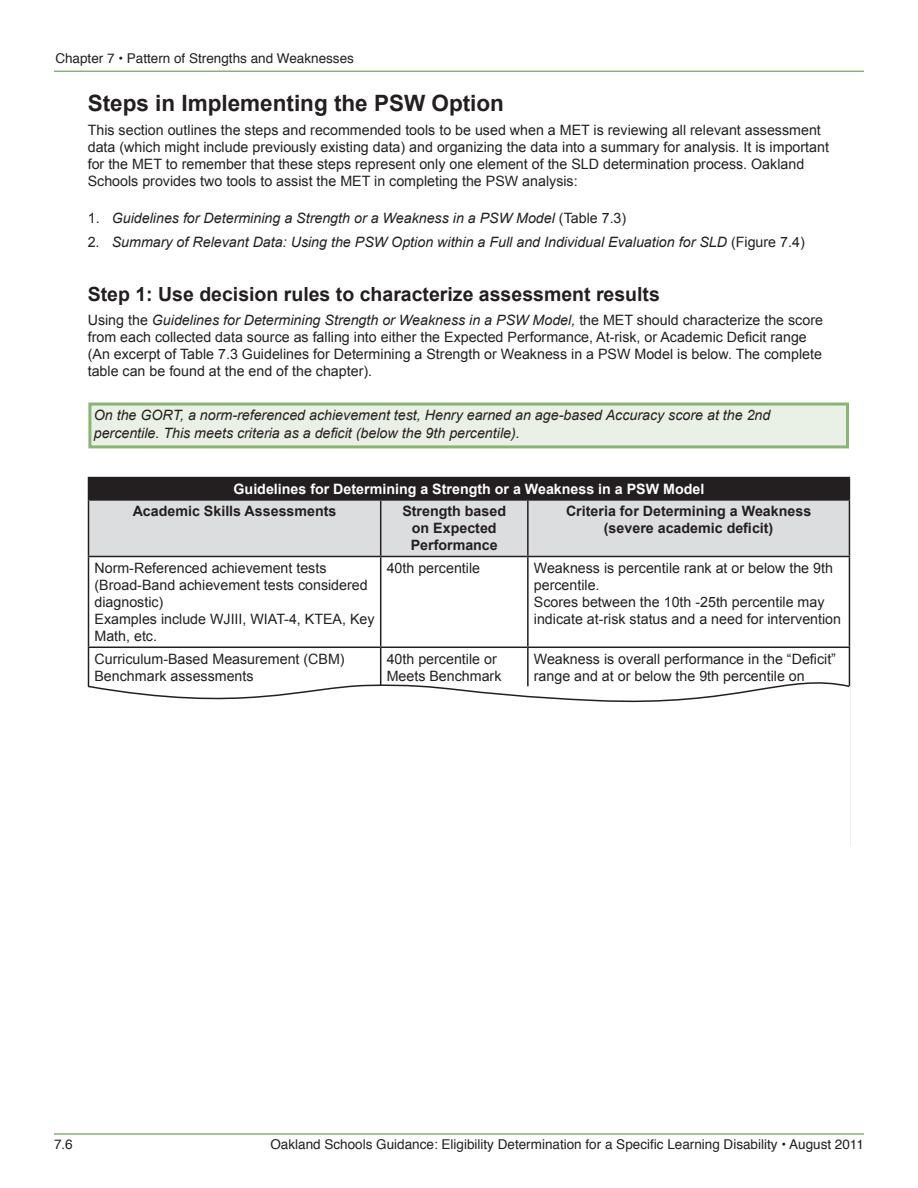
<style>
.page{position:relative;width:918px;height:1188px;background:#fff}
.page>*{position:absolute;margin:0;border:0;box-sizing:border-box;transform-origin:0 0}
.t1{font:700 22.5px "Arial";color:#231f20}
.t2{font:700 19.5px "Arial";color:#231f20}
.t3{font:14.25px/17.1px "Arial";color:#231f20}
.t4{font:italic 14.25px/17.1px "Arial";color:#231f20}
.t5{font:700 14.25px/17.1px "Arial";color:#231f20;text-align:center}
.t6{font:700 14.25px "Arial";color:#fff}
.t7{font:13.5px "Helvetica";color:#231f20}
.s1{font-style:normal}
.s2{font-style:italic}
</style>
<div class="page">
<hr style="left:54px;top:1133px;width:810px;height:2px;background:#89b475">
<hr style="left:54px;top:70px;width:810px;height:2px;background:#89b475">
<div style="left:88px;top:403px;width:761px;height:45px;background:#e9f0e5;border:3px solid #89b475"></div>
<hr style="left:88px;top:477px;width:293px;height:1px;background:#231f20">
<hr style="left:381px;top:477px;width:147px;height:1px;background:#231f20">
<hr style="left:528px;top:477px;width:322px;height:1px;background:#231f20">
<svg style="left:88px;top:478px;width:762px;height:78px;background:#a7a7a9"></svg>
<hr style="left:88px;top:499px;width:293px;height:2px;background:#231f20">
<hr style="left:88px;top:501px;width:1px;height:55px;background:#231f20">
<hr style="left:381px;top:499px;width:147px;height:2px;background:#231f20">
<hr style="left:380px;top:501px;width:1px;height:55px;background:#231f20">
<hr style="left:528px;top:499px;width:322px;height:2px;background:#231f20">
<hr style="left:527px;top:501px;width:2px;height:55px;background:#231f20">
<hr style="left:849px;top:501px;width:1px;height:55px;background:#231f20">
<hr style="left:88px;top:556px;width:293px;height:1px;background:#231f20">
<hr style="left:88px;top:557px;width:1px;height:90px;background:#231f20">
<hr style="left:381px;top:556px;width:147px;height:1px;background:#231f20">
<hr style="left:380px;top:557px;width:1px;height:90px;background:#231f20">
<hr style="left:528px;top:556px;width:322px;height:1px;background:#231f20">
<hr style="left:527px;top:557px;width:2px;height:90px;background:#231f20">
<hr style="left:849px;top:557px;width:1px;height:90px;background:#231f20">
<hr style="left:88px;top:647px;width:293px;height:1px;background:#231f20">
<hr style="left:88px;top:648px;width:1px;height:106px;background:#231f20">
<hr style="left:381px;top:647px;width:147px;height:1px;background:#231f20">
<hr style="left:380px;top:648px;width:1px;height:106px;background:#231f20">
<hr style="left:528px;top:647px;width:322px;height:1px;background:#231f20">
<hr style="left:527px;top:648px;width:2px;height:106px;background:#231f20">
<hr style="left:849px;top:648px;width:1px;height:106px;background:#231f20">
<svg style="left:87px;top:672px;width:764px;height:41px"></svg>
<p class="t7" style="left:55px;top:48px;width:300px">Chapter 7 • Pattern of Strengths and Weaknesses</p>
<h1 class="t1" style="left:88px;top:88px;width:418px">Steps in Implementing the PSW Option</h1>
<p class="t3" style="left:88px;top:121px;width:743px">This section outlines the steps and recommended tools to be used when a MET is reviewing all relevant assessment data (which might include previously existing data) and organizing the data into a summary for analysis. It is important for the MET to remember that these steps represent only one element of the SLD determination process. Oakland Schools provides two tools to assist the MET in completing the PSW analysis:</p>
<p class="t4" style="left:88px;top:210px;width:540px"><span class="s1">1.</span> Guidelines for Determining a Strength or a Weakness in a PSW Model <span class="s1">(Table 7.3)</span></p>
<p class="t4" style="left:88px;top:234px;width:719px"><span class="s1">2.</span> Summary of Relevant Data: Using the PSW Option within a Full and Individual Evaluation for SLD <span class="s1">(Figure 7.4)</span></p>
<h2 class="t2" style="left:88px;top:282px;width:574px">Step 1: Use decision rules to characterize assessment results</h2>
<p class="t3" style="left:88px;top:312px;width:737px">Using the <span class="s2">Guidelines for Determining Strength or Weakness in a PSW Model,</span> the MET should characterize the score from each collected data source as falling into either the Expected Performance, At-risk, or Academic Deficit range (An excerpt of Table 7.3 Guidelines for Determining a Strength or Weakness in a PSW Model is below. The complete table can be found at the end of the chapter).</p>
<p class="t4" style="left:94px;top:407px;width:678px">On the GORT, a norm-referenced achievement test, Henry earned an age-based Accuracy score at the 2nd percentile. This meets criteria as a deficit (below the 9th percentile).</p>
<p class="t6" style="left:234px;top:480px;width:472px">Guidelines for Determining a Strength or a Weakness in a PSW Model</p>
<p class="t5" style="left:133px;top:503px;width:205px">Academic Skills Assessments</p>
<p class="t5" style="left:402px;top:503px;width:105px">Strength based on Expected<br>Performance</p>
<p class="t5" style="left:566px;top:503px;width:247px">Criteria for Determining a Weakness (severe academic deficit)</p>
<p class="t3" style="left:95px;top:559px;width:282px">Norm-Referenced achievement tests (Broad-Band achievement tests considered diagnostic)<br>Examples include WJIII, WIAT-4, KTEA, Key<br>Math, etc.</p>
<p class="t3" style="left:387px;top:559px;width:95px">40th percentile</p>
<p class="t3" style="left:534px;top:559px;width:309px">Weakness is percentile rank at or below the 9th percentile.<br>Scores between the 10th -25th percentile may indicate at-risk status and a need for intervention</p>
<p class="t3" style="left:94px;top:650px;width:252px">Curriculum-Based Measurement (CBM)<br>Benchmark assessments</p>
<p class="t3" style="left:387px;top:650px;width:116px">40th percentile or<br>Meets Benchmark</p>
<p class="t3" style="left:534px;top:650px;width:304px">Weakness is overall performance in the “Deficit” range and at or below the 9th percentile on</p>
<p class="t7" style="left:54px;top:1133px;width:20px">7.6</p>
<p class="t7" style="left:270px;top:1133px;width:595px">Oakland Schools Guidance: Eligibility Determination for a Specific Learning Disability • August 2011</p>
</div>
